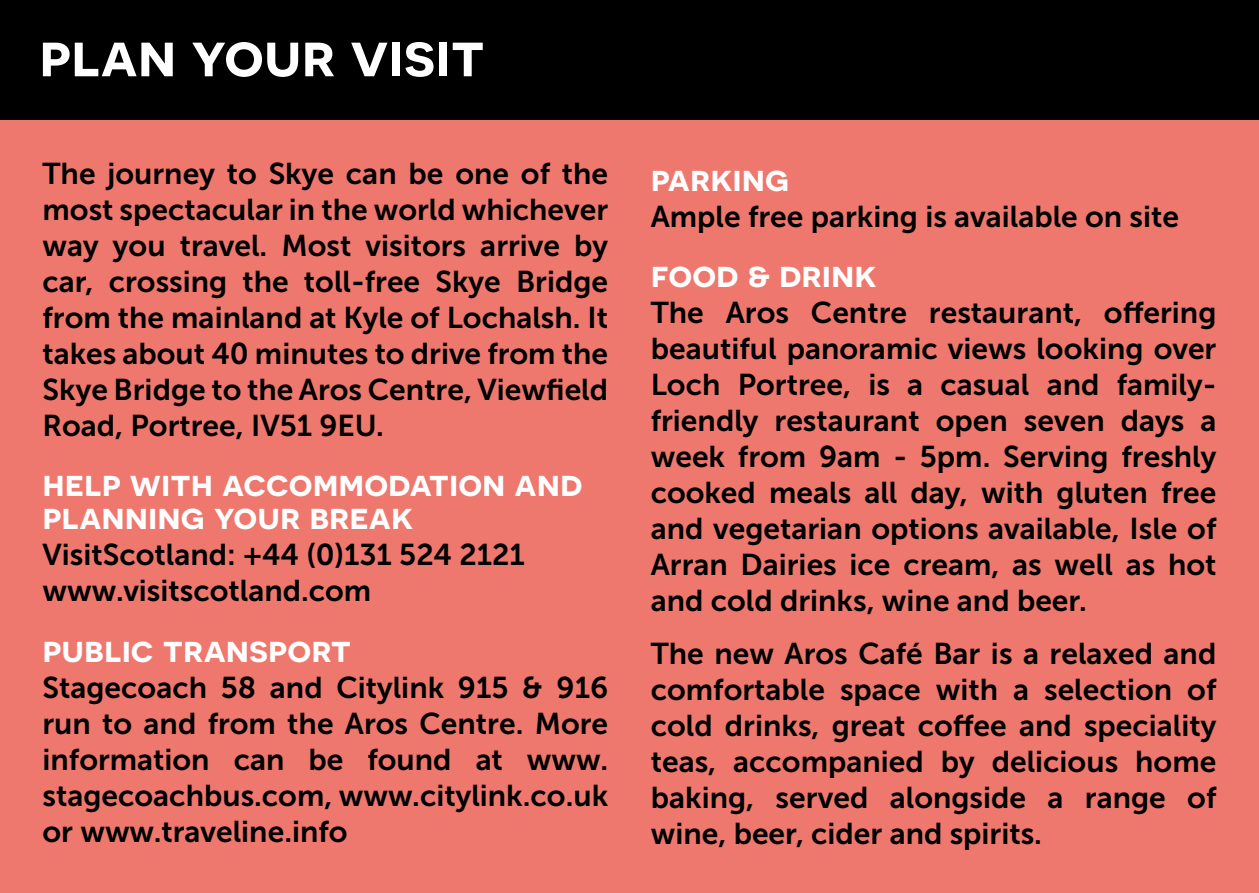
<style>
.page{position:relative;width:1259px;height:893px;background:#ee776e}
.page>*{position:absolute;margin:0;border:0;box-sizing:border-box;transform-origin:0 0}
.t1{font:600 60px "Novecentosanswide";color:#fff}
.t2{font:600 36px/33px "Novecentosanswide";color:#fff}
.t3{font:30px/36px "Museo Sans 700";color:#000;text-align:justify}
</style>
<div class="page">
<div style="left:0;top:0;width:1259px;height:119px;background:#000"></div>
<h1 class="t1" style="left:39px;top:19px;width:447px">plan your visit</h1>
<p class="t3" style="left:43px;top:156px;width:567px">The journey to Skye can be one of the most spectacular in the world whichever way you travel. Most visitors arrive by car, crossing the toll-free Skye Bridge from the mainland at Kyle of Lochalsh. It takes about 40 minutes to drive from the Skye Bridge to the Aros Centre, Viewfield Road, Portree, IV51 9EU.</p>
<p class="t2" style="left:43px;top:466px;width:541px">help with accommodation and planning your break</p>
<p class="t3" style="left:43px;top:537px;width:484px">VisitScotland: +44 (0)131 524 2121 www.visitscotland.com</p>
<p class="t2" style="left:43px;top:632px;width:310px">public transport</p>
<p class="t3" style="left:43px;top:669px;width:567px">Stagecoach 58 and Citylink 915 &amp; 916 run to and from the Aros Centre. More information can be found at www. stagecoachbus.com, www.citylink.co.uk or www.traveline.info</p>
<p class="t2" style="left:651px;top:161px;width:140px">parking</p>
<p class="t3" style="left:651px;top:199px;width:530px">Ample free parking is available on site</p>
<p class="t2" style="left:651px;top:258px;width:227px">food &amp; drink</p>
<p class="t3" style="left:651px;top:295px;width:567px">The Aros Centre restaurant, offering beautiful panoramic views looking over Loch Portree, is a casual and family&shy;friendly restaurant open seven days a week from 9am - 5pm. Serving freshly cooked meals all day, with gluten free and vegetarian options available, Isle of Arran Dairies ice cream, as well as hot and cold drinks, wine and beer.</p>
<p class="t3" style="left:651px;top:636px;width:567px">The new Aros Café Bar is a relaxed and comfortable space with a selection of cold drinks, great coffee and speciality teas, accompanied by delicious home baking, served alongside a range of wine, beer, cider and spirits.</p>
</div>
